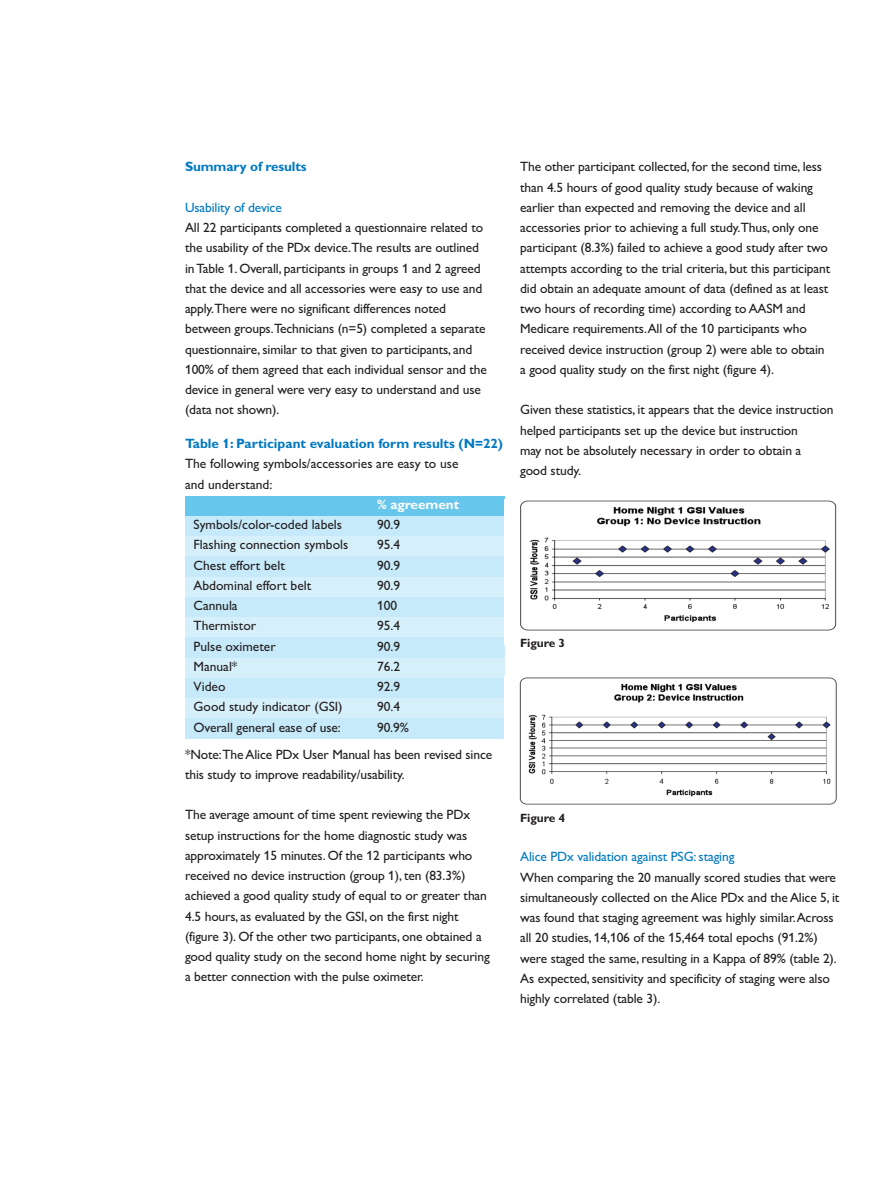
<style>
.page{position:relative;width:891px;height:1188px;background:#fff}
.page>*{position:absolute;margin:0;border:0;box-sizing:border-box;transform-origin:0 0}
.t1{font:13.5px/20.2px "Gill Alt One";letter-spacing:-.01em;color:#231f20}
.t2{font:700 13.5px "Gill Alt One";color:#0079c2}
.t3{font:13.5px "Gill Alt One";letter-spacing:-.01em;color:#0079c2}
.t4{font:700 13.5px "Gill Alt One";color:#fff}
.t5{font:700 12px "Gill Alt One";letter-spacing:-.01em;color:#231f20}
</style>
<div class="page">
<div style="left:185px;top:496px;width:320px;height:20px;background:#66c6eb"></div>
<div style="left:185px;top:516px;width:320px;height:20px;background:#c6eafa"></div>
<div style="left:185px;top:537px;width:320px;height:20px;background:#d6f0fb"></div>
<div style="left:185px;top:557px;width:320px;height:20px;background:#c6eafa"></div>
<div style="left:185px;top:577px;width:320px;height:20px;background:#d6f0fb"></div>
<div style="left:185px;top:597px;width:320px;height:20px;background:#c6eafa"></div>
<div style="left:185px;top:618px;width:320px;height:20px;background:#d6f0fb"></div>
<div style="left:185px;top:638px;width:320px;height:20px;background:#c6eafa"></div>
<div style="left:185px;top:658px;width:320px;height:20px;background:#d6f0fb"></div>
<div style="left:185px;top:678px;width:320px;height:20px;background:#c6eafa"></div>
<div style="left:185px;top:699px;width:320px;height:20px;background:#d6f0fb"></div>
<div style="left:185px;top:719px;width:320px;height:20px;background:#c6eafa"></div>
<img style="left:520px;top:500px;width:317px;height:131px">
<img style="left:519px;top:677px;width:318px;height:128px">
<p class="t2" style="left:185px;top:159px;width:123px">Summary of results</p>
<p class="t3" style="left:185px;top:199px;width:98px">Usability of device</p>
<p class="t1" style="left:185px;top:217px;width:303px">All 22 participants completed a questionnaire related to the usability of the PDx device.The results are outlined inTable 1. Overall, participants in groups 1 and 2 agreed that the device and all accessories were easy to use and apply.There were no significant differences noted between groups.Technicians (n=5) completed a separate questionnaire, similar to that given to participants, and 100% of them agreed that each individual sensor and the device in general were very easy to understand and use (data not shown).</p>
<p class="t2" style="left:185px;top:436px;width:320px">Table 1: Participant evaluation form results (N=22)</p>
<p class="t1" style="left:185px;top:454px;width:275px">The following symbols/accessories are easy to use and understand:</p>
<p class="t4" style="left:377px;top:496px;width:84px">% agreement</p>
<p class="t1" style="left:194px;top:514px;width:150px">Symbols/color-coded labels</p>
<p class="t1" style="left:377px;top:514px;width:25px">90.9</p>
<p class="t1" style="left:194px;top:535px;width:156px">Flashing connection symbols</p>
<p class="t1" style="left:377px;top:535px;width:25px">95.4</p>
<p class="t1" style="left:194px;top:555px;width:93px">Chest effort belt</p>
<p class="t1" style="left:377px;top:555px;width:25px">90.9</p>
<p class="t1" style="left:194px;top:575px;width:119px">Abdominal effort belt</p>
<p class="t1" style="left:377px;top:575px;width:25px">90.9</p>
<p class="t1" style="left:194px;top:595px;width:46px">Cannula</p>
<p class="t1" style="left:377px;top:595px;width:22px">100</p>
<p class="t1" style="left:194px;top:616px;width:64px">Thermistor</p>
<p class="t1" style="left:377px;top:616px;width:25px">95.4</p>
<p class="t1" style="left:194px;top:636px;width:84px">Pulse oximeter</p>
<p class="t1" style="left:377px;top:636px;width:25px">90.9</p>
<p class="t1" style="left:194px;top:656px;width:46px">Manual*</p>
<p class="t1" style="left:377px;top:656px;width:25px">76.2</p>
<p class="t1" style="left:194px;top:676px;width:33px">Video</p>
<p class="t1" style="left:377px;top:676px;width:25px">92.9</p>
<p class="t1" style="left:194px;top:697px;width:151px">Good study indicator (GSI)</p>
<p class="t1" style="left:377px;top:697px;width:25px">90.4</p>
<p class="t1" style="left:194px;top:717px;width:149px">Overall general ease of use:</p>
<p class="t1" style="left:377px;top:717px;width:33px">90.9%</p>
<p class="t1" style="left:185px;top:744px;width:309px">*Note:The Alice PDx User Manual has been revised since this study to improve readability/usability.</p>
<p class="t1" style="left:185px;top:805px;width:306px">The average amount of time spent reviewing the PDx setup instructions for the home diagnostic study was approximately 15 minutes. Of the 12 participants who received no device instruction (group 1), ten (83.3%) achieved a good quality study of equal to or greater than 4.5 hours, as evaluated by the GSI, on the first night (figure 3). Of the other two participants, one obtained a good quality study on the second home night by securing a better connection with the pulse oximeter.</p>
<p class="t1" style="left:520px;top:157px;width:312px">The other participant collected, for the second time, less than 4.5 hours of good quality study because of waking earlier than expected and removing the device and all accessories prior to achieving a full study.Thus, only one participant (8.3%) failed to achieve a good study after two attempts according to the trial criteria, but this participant did obtain an adequate amount of data (defined as at least two hours of recording time) according to AASM and Medicare requirements.All of the 10 participants who received device instruction (group 2) were able to obtain a good quality study on the first night (figure 4).</p>
<p class="t1" style="left:520px;top:400px;width:315px">Given these statistics, it appears that the device instruction helped participants set up the device but instruction<br>may not be absolutely necessary in order to obtain a<br>good study.</p>
<p class="t5" style="left:520px;top:636px;width:46px">Figure 3</p>
<p class="t5" style="left:520px;top:811px;width:46px">Figure 4</p>
<p class="t3" style="left:520px;top:849px;width:216px">Alice PDx validation against PSG: staging</p>
<p class="t1" style="left:520px;top:867px;width:321px">When comparing the 20 manually scored studies that were simultaneously collected on the Alice PDx and the Alice 5, it was found that staging agreement was highly similar.Across all 20 studies, 14,106 of the 15,464 total epochs (91.2%) were staged the same, resulting in a Kappa of 89% (table 2).<br>As expected, sensitivity and specificity of staging were also highly correlated (table 3).</p>
</div>
